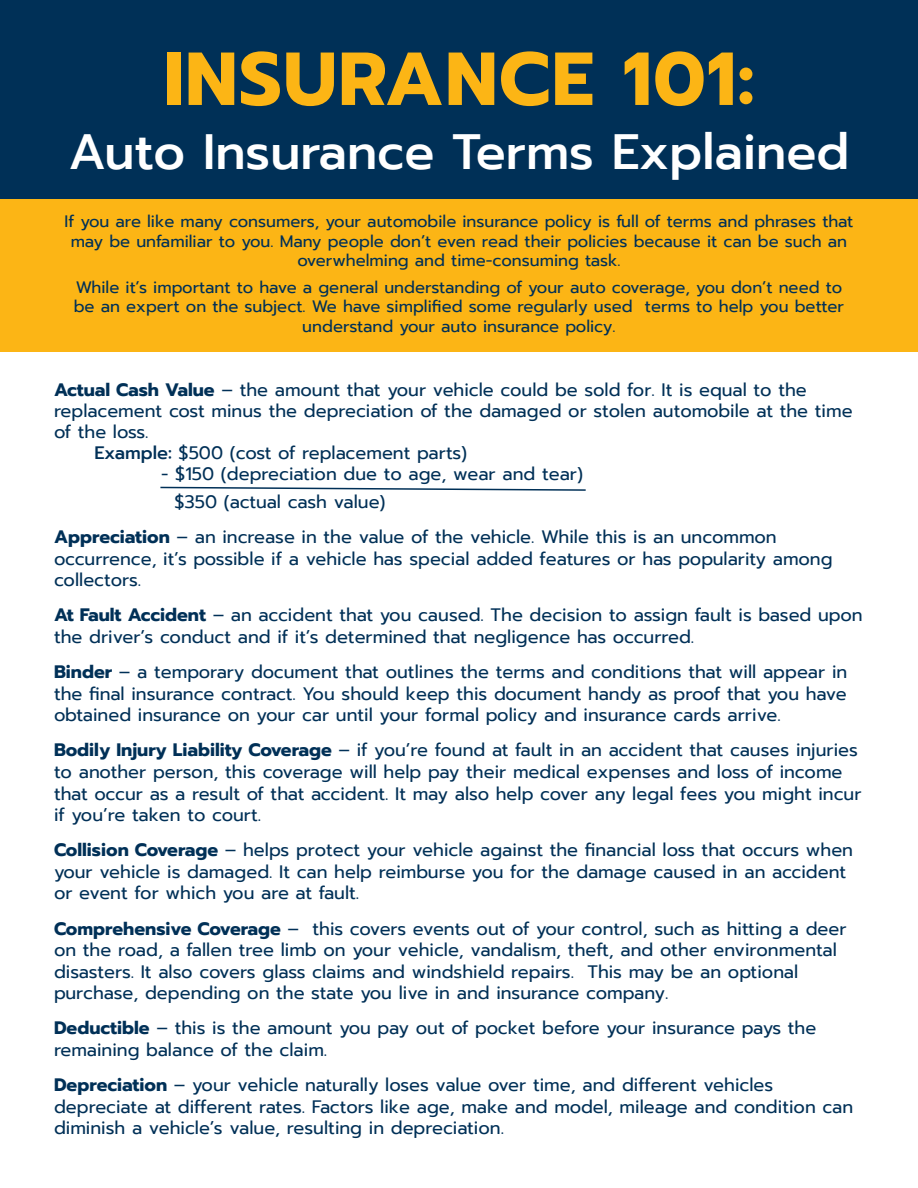
<style>
.page{position:relative;width:918px;height:1188px;background:#fff}
.page>*{position:absolute;margin:0;border:0;box-sizing:border-box;transform-origin:0 0}
.t1{font:700 75px "Prompt";letter-spacing:.02em;color:#fcb515}
.t2{font:500 49.5px "Prompt";color:#fff}
.t3{font:18px/21.6px "Prompt";color:#003057}
.t4{font:16.5px/19.5px "Prompt";color:#003057;text-align:center}
.s1{font-weight:700}
.s2{font-weight:500}
</style>
<div class="page">
<div style="left:0;top:194px;width:918px;height:158px;background:#fcb515"></div>
<div style="left:0;top:0;width:918px;height:199px;background:#003057"></div>
<svg style="left:160px;top:486px;width:426px;height:5px"></svg>
<h1 class="t1" style="left:164px;top:22px;width:592px">INSURANCE 101:</h1>
<h2 class="t2" style="left:69px;top:116px;width:783px">Auto Insurance Terms Explained</h2>
<p class="t4" style="left:65px;top:212px;width:790px">If you are like many consumers, your automobile insurance policy is full of terms and phrases that may be unfamiliar to you. Many people don’t even read their policies because it can be such an overwhelming and time-consuming task.</p>
<p class="t4" style="left:74px;top:277px;width:772px">While it’s important to have a general understanding of your auto coverage, you don’t need to be an expert on the subject. We have simplified some regularly used terms to help you better understand your auto insurance policy.</p>
<p class="t3" style="left:54px;top:379px;width:754px"><span class="s1">Actual Cash Value</span> – the amount that your vehicle could be sold for. It is equal to the</p>
<p class="t3" style="left:54px;top:400px;width:800px">replacement cost minus the depreciation of the damaged or stolen automobile at the time</p>
<p class="t3" style="left:54px;top:421px;width:96px">of the loss.</p>
<p class="t3" style="left:94px;top:442px;width:374px"><span class="s2">Example:</span> $500 (cost of replacement parts)</p>
<p class="t3" style="left:174px;top:459px;width:410px;line-height:28.3px;text-indent:-13px">- $150 (depreciation due to age, wear and tear) $350 (actual cash value)</p>
<p class="t3" style="left:54px;top:526px;width:780px"><span class="s1">Appreciation</span> – an increase in the value of the vehicle. While this is an uncommon occurrence, it’s possible if a vehicle has special added features or has popularity among collectors.</p>
<p class="t3" style="left:54px;top:604px;width:810px"><span class="s1">At Fault Accident</span> – an accident that you caused. The decision to assign fault is based upon the driver’s conduct and if it’s determined that negligence has occurred.</p>
<p class="t3" style="left:54px;top:661px;width:795px;text-align:justify"><span class="s1">Binder</span> – a temporary document that outlines the terms and conditions that will appear in the final insurance contract. You should keep this document handy as proof that you have obtained insurance on your car until your formal policy and insurance cards arrive.</p>
<p class="t3" style="left:54px;top:739px;width:809px"><span class="s1">Bodily Injury Liability Coverage</span> – if you’re found at fault in an accident that causes injuries to another person, this coverage will help pay their medical expenses and loss of income that occur as a result of that accident. It may also help cover any legal fees you might incur if you’re taken to court.</p>
<p class="t3" style="left:54px;top:839px;width:801px"><span class="s1">Collision Coverage</span> – helps protect your vehicle against the financial loss that occurs when your vehicle is damaged. It can help reimburse you for the damage caused in an accident or event for which you are at fault.</p>
<p class="t3" style="left:54px;top:918px;width:794px"><span class="s1">Comprehensive Coverage</span> – this covers events out of your control, such as hitting a deer on the road, a fallen tree limb on your vehicle, vandalism, theft, and other environmental disasters. It also covers glass claims and windshield repairs. This may be an optional purchase, depending on the state you live in and insurance company.</p>
<p class="t3" style="left:54px;top:1017px;width:764px"><span class="s1">Deductible</span> – this is the amount you pay out of pocket before your insurance pays the remaining balance of the claim.</p>
<p class="t3" style="left:54px;top:1074px;width:801px"><span class="s1">Depreciation</span> – your vehicle naturally loses value over time, and different vehicles depreciate at different rates. Factors like age, make and model, mileage and condition can diminish a vehicle’s value, resulting in depreciation.</p>
</div>
